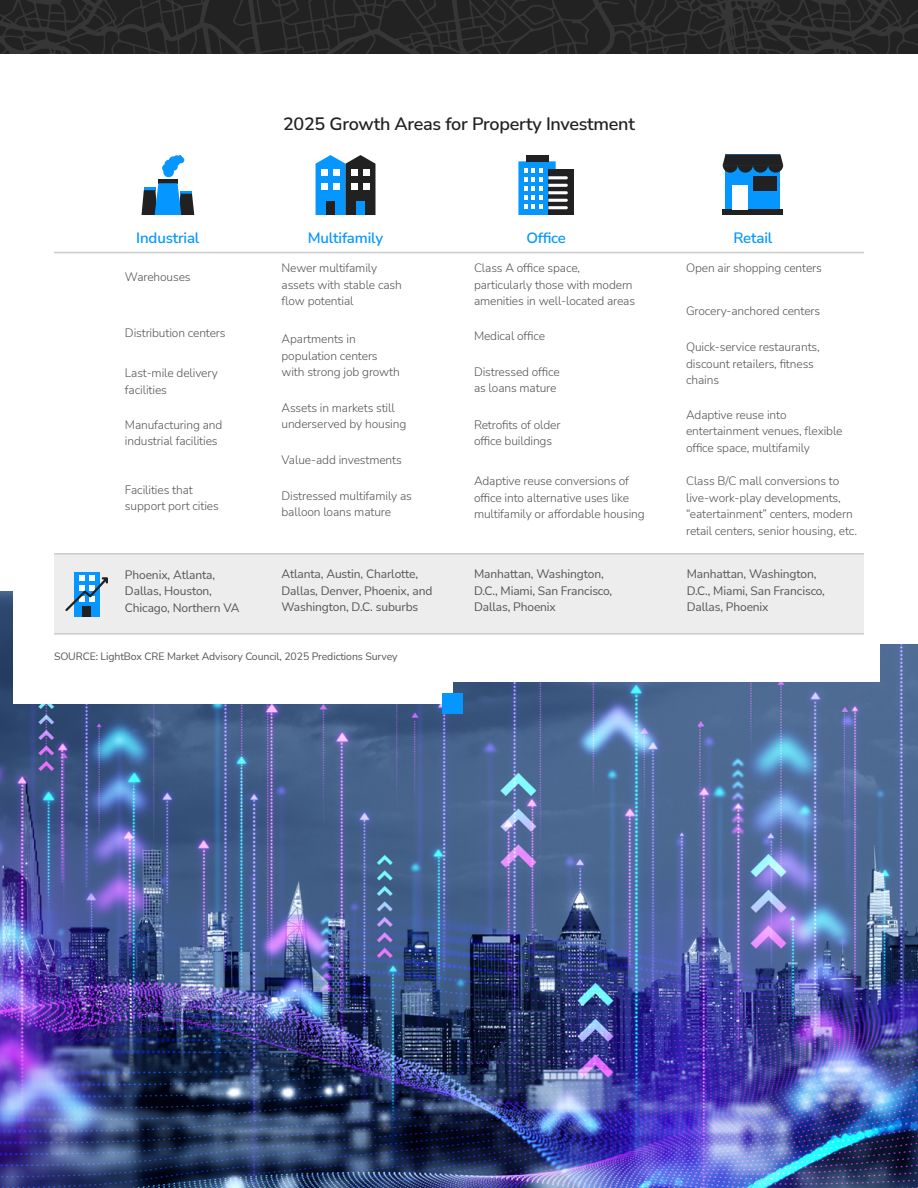
<style>
.page{position:relative;width:918px;height:1188px;background:#fff}
.page>*{position:absolute;margin:0;border:0;box-sizing:border-box;transform-origin:0 0}
.t1{font:600 18px "Nunito Sans";letter-spacing:-.015em;color:#222}
.t2{font:600 15px "Nunito Sans";letter-spacing:-.01em;color:#0597ff}
.t3{font:300 12px/16.5px "Nunito Sans";letter-spacing:-.01em;color:#555}
.t4{font:12px/16.5px "Nunito Sans";letter-spacing:-.01em;color:#555}
.t5{font:10.5px "Nunito Sans";letter-spacing:-.01em;color:#555}
</style>
<div class="page">
<img style="left:0;top:591px;width:918px;height:597px">
<div style="left:14px;top:566px;width:439px;height:138px;background:#fff"></div>
<div style="left:122px;top:544px;width:758px;height:138px;background:#fff"></div>
<div style="left:846px;top:538px;width:72px;height:106px;background:#fff"></div>
<div style="left:442px;top:693px;width:22px;height:21px;background:#0596ff"></div>
<div style="left:54px;top:555px;width:810px;height:79px;background:#ededed"></div>
<svg style="left:0;top:0;width:918px;height:54px;background:#272727"></svg>
<hr style="left:54px;top:252px;width:810px;height:1px;background:#cbcbcb">
<hr style="left:54px;top:553px;width:810px;height:2px;background:#cbcbcb">
<hr style="left:54px;top:633px;width:810px;height:2px;background:#cbcbcb">
<div style="left:725px;top:154px;width:55px;height:55px;background:#0596ff"></div>
<div style="left:723px;top:209px;width:60px;height:6px;background:#212121"></div>
<div style="left:732px;top:185px;width:16px;height:24px;background:#fff"></div>
<div style="left:753px;top:176px;width:24px;height:15px;background:#212121"></div>
<svg style="left:723px;top:154px;width:60px;height:19px"></svg>
<div style="left:548px;top:170px;width:26px;height:45px;background:#212121"></div>
<div style="left:526px;top:155px;width:22px;height:6px;background:#212121"></div>
<svg style="left:518px;top:161px;width:50px;height:54px"></svg>
<svg style="left:316px;top:155px;width:59px;height:60px"></svg>
<div style="left:356px;top:201px;width:9px;height:14px;background:#0596ff"></div>
<hr style="left:158px;top:179px;width:20px;height:4px;background:#212121">
<svg style="left:142px;top:183px;width:52px;height:32px;background:#377caf"></svg>
<svg style="left:162px;top:155px;width:22px;height:22px"></svg>
<div style="left:74px;top:572px;width:25px;height:45px;background:#0596ff"></div>
<div style="left:83px;top:606px;width:8px;height:11px;background:#212121"></div>
<svg style="left:65px;top:575px;width:43px;height:38px"></svg>
<p class="t2" style="left:136px;top:227px;width:65px">Industrial</p>
<p class="t3" style="left:125px;top:269px;width:67px">Warehouses</p>
<p class="t3" style="left:125px;top:324px;width:102px">Distribution centers</p>
<p class="t3" style="left:125px;top:364px;width:94px">Last-mile delivery facilities</p>
<p class="t3" style="left:125px;top:416px;width:99px">Manufacturing and industrial facilities</p>
<p class="t3" style="left:125px;top:481px;width:95px">Facilities that support port cities</p>
<p class="t4" style="left:125px;top:566px;width:116px">Phoenix, Atlanta,<br>Dallas, Houston,<br>Chicago, Northern VA</p>
<h1 class="t1" style="left:283px;top:112px;width:353px">2025 Growth Areas for Property Investment</h1>
<p class="t2" style="left:308px;top:227px;width:77px">Multifamily</p>
<p class="t2" style="left:526px;top:227px;width:41px">Office</p>
<p class="t2" style="left:733px;top:227px;width:41px">Retail</p>
<p class="t3" style="left:282px;top:259px;width:122px">Newer multifamily assets with stable cash flow potential</p>
<p class="t3" style="left:474px;top:259px;width:108px">Class A office space,</p>
<p class="t3" style="left:686px;top:259px;width:137px">Open air shopping centers</p>
<p class="t3" style="left:474px;top:276px;width:163px">particularly those with modern amenities in well-located areas</p>
<p class="t3" style="left:686px;top:302px;width:136px">Grocery-anchored centers</p>
<p class="t3" style="left:282px;top:330px;width:120px">Apartments in population centers with strong job growth</p>
<p class="t3" style="left:282px;top:399px;width:126px">Assets in markets still underserved by housing</p>
<p class="t3" style="left:282px;top:451px;width:122px">Value-add investments</p>
<p class="t3" style="left:282px;top:487px;width:132px">Distressed multifamily as balloon loans mature</p>
<p class="t3" style="left:474px;top:327px;width:73px">Medical office</p>
<p class="t3" style="left:474px;top:363px;width:87px">Distressed office as loans mature</p>
<p class="t3" style="left:474px;top:416px;width:88px">Retrofits of older office buildings</p>
<p class="t3" style="left:474px;top:472px;width:172px">Adaptive reuse conversions of office into alternative uses like multifamily or affordable housing</p>
<p class="t3" style="left:686px;top:338px;width:135px">Quick-service restaurants, discount retailers, fitness chains</p>
<p class="t3" style="left:686px;top:406px;width:158px">Adaptive reuse into entertainment venues, flexible office space, multifamily</p>
<p class="t3" style="left:686px;top:472px;width:172px">Class B/C mall conversions to live-work-play developments, “eatertainment” centers, modern retail centers, senior housing, etc.</p>
<p class="t4" style="left:282px;top:566px;width:152px">Atlanta, Austin, Charlotte,<br>Dallas, Denver, Phoenix, and<br>Washington, D.C. suburbs</p>
<p class="t4" style="left:474px;top:566px;width:140px">Manhattan, Washington,<br>D.C., Miami, San Francisco,<br>Dallas, Phoenix</p>
<p class="t4" style="left:687px;top:566px;width:140px">Manhattan, Washington,<br>D.C., Miami, San Francisco,<br>Dallas, Phoenix</p>
<p class="t5" style="left:54px;top:649px;width:345px">SOURCE: LightBox CRE Market Advisory Council, 2025 Predictions Survey</p>
</div>
